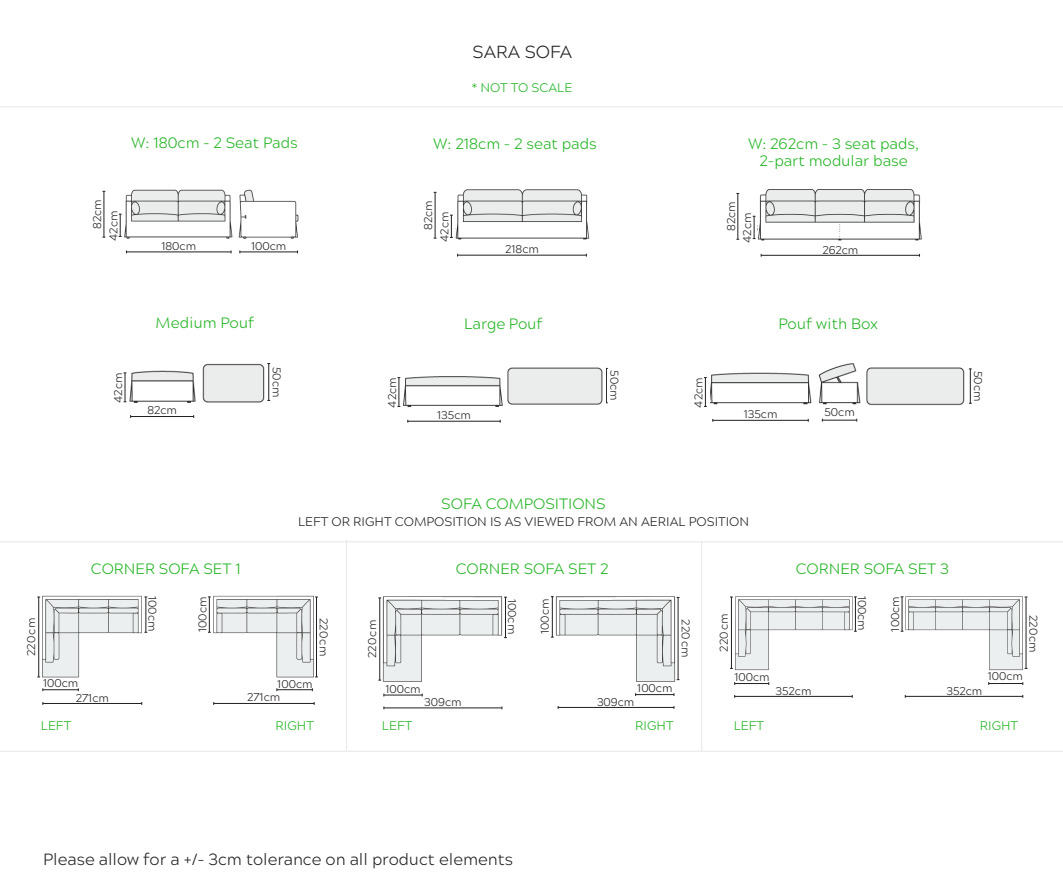
<style>
.page{position:relative;width:1063px;height:886px;background:#fff}
.page>*{position:absolute;margin:0;border:0;box-sizing:border-box;transform-origin:0 0}
.t1{font:300 17.5px "Acherus Grotesque";color:#231f20}
.t2{font:300 16.25px "Acherus Grotesque";color:#231f20}
.t3{font:300 15px/17.5px "Acherus Grotesque";color:#20b320;text-align:center}
.t4{font:300 12.5px "Acherus Grotesque";color:#231f20}
.t5{font:300 12.5px "Acherus Grotesque";color:#20b320}
.t6{font:300 11.25px "Acherus Grotesque";color:#231f20}
</style>
<div class="page">
<hr style="left:0;top:751px;width:1063px;height:1px;background:#e6e7e9">
<hr style="left:0;top:541px;width:1063px;height:1px;background:#e6e7e9">
<hr style="left:346px;top:540px;width:1px;height:211px;background:#e6e7e9">
<hr style="left:701px;top:541px;width:1px;height:211px;background:#e6e7e9">
<img style="left:758px;top:189px;width:164px;height:52px">
<hr style="left:0;top:106px;width:1063px;height:1px;background:#e6e7e9">
<img style="left:124px;top:189px;width:175px;height:50px">
<hr style="left:104px;top:191px;width:1px;height:46px;background:#231f20">
<hr style="left:126px;top:252px;width:105px;height:1px;background:#231f20">
<hr style="left:240px;top:252px;width:58px;height:1px;background:#231f20">
<svg style="left:119px;top:214px;width:3px;height:23px"></svg>
<img style="left:455px;top:189px;width:135px;height:51px">
<hr style="left:458px;top:255px;width:128px;height:1px;background:#231f20">
<hr style="left:761px;top:255px;width:159px;height:1px;background:#231f20">
<img style="left:735px;top:596px;width:118px;height:74px">
<hr style="left:731px;top:597px;width:1px;height:71px;background:#231f20">
<hr style="left:855px;top:597px;width:1px;height:34px;background:#231f20">
<hr style="left:735px;top:696px;width:117px;height:1px;background:#231f20">
<hr style="left:735px;top:683px;width:34px;height:1px;background:#231f20">
<img style="left:382px;top:596px;width:120px;height:86px">
<hr style="left:379px;top:598px;width:1px;height:82px;background:#231f20">
<hr style="left:505px;top:597px;width:1px;height:40px;background:#231f20">
<hr style="left:384px;top:707px;width:118px;height:1px;background:#231f20">
<hr style="left:384px;top:695px;width:38px;height:1px;background:#231f20">
<img style="left:42px;top:596px;width:100px;height:82px">
<hr style="left:38px;top:597px;width:1px;height:80px;background:#231f20">
<hr style="left:146px;top:597px;width:1px;height:35px;background:#231f20">
<hr style="left:43px;top:703px;width:99px;height:1px;background:#231f20">
<hr style="left:43px;top:689px;width:35px;height:1px;background:#231f20">
<hr style="left:435px;top:192px;width:1px;height:46px;background:#231f20">
<svg style="left:450px;top:215px;width:3px;height:23px"></svg>
<hr style="left:738px;top:193px;width:1px;height:46px;background:#231f20">
<svg style="left:753px;top:216px;width:3px;height:23px"></svg>
<img style="left:130px;top:370px;width:66px;height:33px">
<hr style="left:131px;top:416px;width:63px;height:1px;background:#231f20">
<svg style="left:124px;top:372px;width:2px;height:30px"></svg>
<hr style="left:268px;top:364px;width:1px;height:36px;background:#231f20">
<img style="left:202px;top:363px;width:63px;height:40px">
<img style="left:404px;top:376px;width:99px;height:31px">
<hr style="left:408px;top:421px;width:92px;height:1px;background:#231f20">
<svg style="left:398px;top:377px;width:2px;height:30px"></svg>
<hr style="left:606px;top:368px;width:1px;height:35px;background:#231f20">
<img style="left:507px;top:367px;width:96px;height:38px">
<img style="left:710px;top:363px;width:151px;height:42px">
<hr style="left:713px;top:420px;width:95px;height:1px;background:#231f20">
<svg style="left:704px;top:377px;width:3px;height:30px"></svg>
<hr style="left:822px;top:420px;width:35px;height:1px;background:#231f20">
<img style="left:866px;top:367px;width:104px;height:39px">
<hr style="left:970px;top:369px;width:1px;height:34px;background:#231f20">
<img style="left:213px;top:596px;width:101px;height:82px">
<hr style="left:316px;top:597px;width:1px;height:80px;background:#231f20">
<hr style="left:209px;top:597px;width:1px;height:35px;background:#231f20">
<hr style="left:214px;top:703px;width:100px;height:1px;background:#231f20">
<hr style="left:277px;top:689px;width:35px;height:1px;background:#231f20">
<img style="left:556px;top:596px;width:119px;height:86px">
<hr style="left:678px;top:597px;width:1px;height:83px;background:#231f20">
<hr style="left:552px;top:597px;width:1px;height:40px;background:#231f20">
<hr style="left:558px;top:707px;width:116px;height:1px;background:#231f20">
<hr style="left:636px;top:694px;width:38px;height:1px;background:#231f20">
<img style="left:905px;top:596px;width:118px;height:74px">
<hr style="left:1026px;top:597px;width:1px;height:71px;background:#231f20">
<hr style="left:902px;top:597px;width:1px;height:34px;background:#231f20">
<hr style="left:905px;top:696px;width:118px;height:1px;background:#231f20">
<hr style="left:989px;top:683px;width:34px;height:1px;background:#231f20">
<p class="t1" style="left:473px;top:37px;width:101px">SARA SOFA</p>
<p class="t5" style="left:472px;top:77px;width:102px">* NOT TO SCALE</p>
<p class="t6" style="left:88px;top:229px;width:31px;rotate:-90deg">82cm</p>
<p class="t6" style="left:104px;top:241px;width:31px;rotate:-90deg">42cm</p>
<p class="t3" style="left:131px;top:133px;width:168px">W: 180cm - 2 Seat Pads</p>
<p class="t3" style="left:433px;top:134px;width:165px">W: 218cm - 2 seat pads</p>
<p class="t3" style="left:748px;top:134px;width:172px">W: 262cm - 3 seat pads,<br>2-part modular base</p>
<p class="t6" style="left:161px;top:237px;width:36px">180cm</p>
<p class="t6" style="left:251px;top:237px;width:37px">100cm</p>
<p class="t6" style="left:419px;top:230px;width:31px;rotate:-90deg">82cm</p>
<p class="t6" style="left:435px;top:242px;width:31px;rotate:-90deg">42cm</p>
<p class="t6" style="left:722px;top:231px;width:31px;rotate:-90deg">82cm</p>
<p class="t6" style="left:738px;top:243px;width:31px;rotate:-90deg">42cm</p>
<p class="t6" style="left:505px;top:239px;width:35px">218cm</p>
<p class="t6" style="left:822px;top:240px;width:37px">262cm</p>
<p class="t3" style="left:156px;top:313px;width:100px">Medium Pouf</p>
<p class="t3" style="left:464px;top:314px;width:80px">Large Pouf</p>
<p class="t6" style="left:109px;top:403px;width:31px;rotate:-90deg">42cm</p>
<p class="t6" style="left:286px;top:367px;width:32px;rotate:90deg">50cm</p>
<p class="t6" style="left:147px;top:401px;width:31px">82cm</p>
<p class="t6" style="left:383px;top:407px;width:31px;rotate:-90deg">42cm</p>
<p class="t6" style="left:624px;top:370px;width:32px;rotate:90deg">50cm</p>
<p class="t6" style="left:437px;top:405px;width:35px">135cm</p>
<p class="t6" style="left:689px;top:407px;width:31px;rotate:-90deg">42cm</p>
<p class="t3" style="left:779px;top:314px;width:101px">Pouf with Box</p>
<p class="t6" style="left:744px;top:404px;width:35px">135cm</p>
<p class="t6" style="left:824px;top:403px;width:32px">50cm</p>
<p class="t6" style="left:988px;top:371px;width:32px;rotate:90deg">50cm</p>
<p class="t3" style="left:441px;top:494px;width:166px">SOFA COMPOSITIONS</p>
<p class="t4" style="left:298px;top:511px;width:453px">LEFT OR RIGHT COMPOSITION IS AS VIEWED FROM AN AERIAL POSITION</p>
<p class="t6" style="left:22px;top:656px;width:39px;rotate:-90deg">220cm</p>
<p class="t3" style="left:91px;top:559px;width:151px">CORNER SOFA SET 1</p>
<p class="t6" style="left:162px;top:596px;width:37px;rotate:90deg">100cm</p>
<p class="t6" style="left:193px;top:632px;width:37px;rotate:-90deg">100cm</p>
<p class="t6" style="left:333px;top:618px;width:39px;rotate:90deg">220cm</p>
<p class="t6" style="left:43px;top:674px;width:37px">100cm</p>
<p class="t6" style="left:76px;top:688px;width:35px">271cm</p>
<p class="t6" style="left:277px;top:674px;width:37px">100cm</p>
<p class="t6" style="left:247px;top:687px;width:35px">271cm</p>
<p class="t6" style="left:363px;top:658px;width:39px;rotate:-90deg">220cm</p>
<p class="t6" style="left:385px;top:679px;width:37px">100cm</p>
<p class="t3" style="left:456px;top:559px;width:154px">CORNER SOFA SET 2</p>
<p class="t3" style="left:796px;top:559px;width:155px">CORNER SOFA SET 3</p>
<p class="t6" style="left:522px;top:599px;width:37px;rotate:90deg">100cm</p>
<p class="t6" style="left:535px;top:634px;width:37px;rotate:-90deg">100cm</p>
<p class="t6" style="left:695px;top:619px;width:39px;rotate:90deg">220cm</p>
<p class="t6" style="left:715px;top:651px;width:39px;rotate:-90deg">220cm</p>
<p class="t6" style="left:734px;top:668px;width:37px">100cm</p>
<p class="t6" style="left:872px;top:595px;width:37px;rotate:90deg">100cm</p>
<p class="t6" style="left:886px;top:631px;width:37px;rotate:-90deg">100cm</p>
<p class="t6" style="left:1043px;top:615px;width:39px;rotate:90deg">220cm</p>
<p class="t6" style="left:988px;top:667px;width:37px">100cm</p>
<p class="t6" style="left:637px;top:679px;width:37px">100cm</p>
<p class="t6" style="left:776px;top:681px;width:37px">352cm</p>
<p class="t6" style="left:946px;top:681px;width:37px">352cm</p>
<p class="t6" style="left:424px;top:693px;width:39px">309cm</p>
<p class="t6" style="left:597px;top:692px;width:39px">309cm</p>
<p class="t5" style="left:41px;top:715px;width:32px">LEFT</p>
<p class="t5" style="left:276px;top:715px;width:40px">RIGHT</p>
<p class="t5" style="left:382px;top:715px;width:32px">LEFT</p>
<p class="t5" style="left:635px;top:715px;width:40px">RIGHT</p>
<p class="t2" style="left:43px;top:845px;width:471px">Please allow for a +/- 3cm tolerance on all product elements</p>
<p class="t5" style="left:734px;top:715px;width:32px">LEFT</p>
<p class="t5" style="left:980px;top:715px;width:40px">RIGHT</p>
</div>
